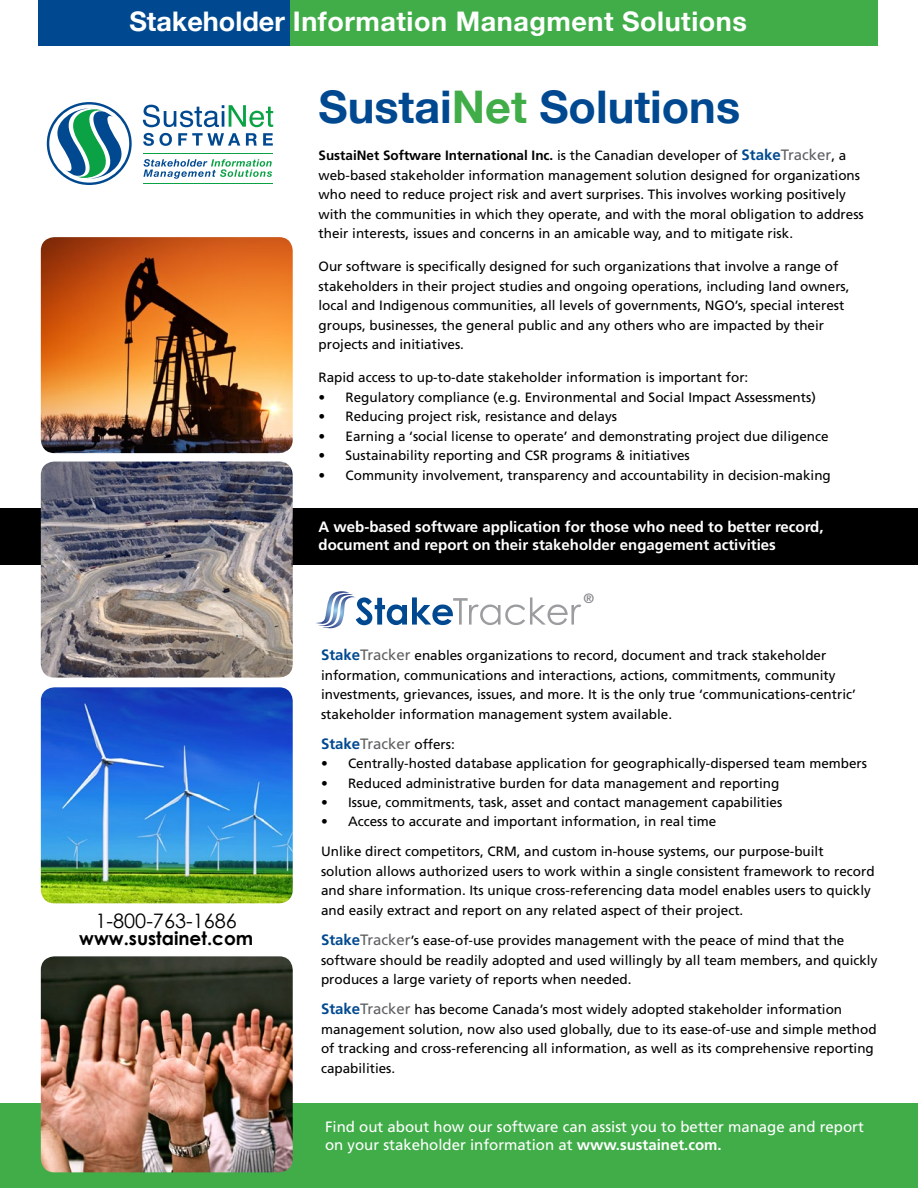
<style>
.page{position:relative;width:918px;height:1188px;background:#fff}
.page>*{position:absolute;margin:0;border:0;box-sizing:border-box;transform-origin:0 0}
.t1{font:700 45px "Helvetica Neue";color:#004990}
.t2{font:700 27px "Helvetica Neue";letter-spacing:.02em;color:#fff}
.t3{font:19.95px "Century Gothic";color:#000}
.t4{font:700 18.6px "Century Gothic";color:#000}
.t5{font:700 15px/18px "Frutiger";color:#fff}
.t6{font:15px/18px "Frutiger";color:#fff}
.t7{font:15px "Frutiger";color:#5f6062}
.t8{font:13.5px/19.5px "Frutiger";color:#000}
.t9{font:13.5px "Frutiger";color:#808285}
.s1{color:#41ad49}
.s2{font-weight:700}
.s3{font-weight:700;font-size:15px;color:#004990}
.s4{font-size:15px;color:#5f6062}
.s5{font-weight:700;color:#004990}
.s6{font-size:13.5px;color:#000}
</style>
<div class="page">
<svg style="left:316px;top:591px;width:265px;height:38px"></svg>
<div style="left:0;top:509px;width:918px;height:56px;background:#000"></div>
<div style="left:38px;top:0;width:252px;height:45px;background:#004990"></div>
<div style="left:290px;top:0;width:588px;height:45px;background:#41ad49"></div>
<div style="left:0;top:1104px;width:918px;height:84px;background:#41ad49"></div>
<img style="left:41px;top:237px;width:252px;height:216px">
<img style="left:41px;top:956px;width:252px;height:216px">
<img style="left:41px;top:687px;width:252px;height:216px">
<img style="left:41px;top:462px;width:252px;height:216px">
<svg style="left:47px;top:102px;width:85px;height:83px"></svg>
<svg style="left:49px;top:104px;width:80px;height:79px"></svg>
<svg style="left:50px;top:107px;width:79px;height:73px"></svg>
<svg style="left:143px;top:105px;width:130px;height:22px"></svg>
<svg style="left:143px;top:133px;width:29px;height:13px"></svg>
<svg style="left:178px;top:133px;width:62px;height:13px"></svg>
<svg style="left:246px;top:133px;width:11px;height:13px"></svg>
<svg style="left:263px;top:133px;width:10px;height:13px"></svg>
<hr style="left:143px;top:153px;width:130px;height:1px;background:#0aa245">
<hr style="left:143px;top:183px;width:130px;height:1px;background:#0aa245">
<svg style="left:143px;top:159px;width:129px;height:20px"></svg>
<h2 class="t2" style="left:129px;top:0;width:619px">Stakeholder Information Managment Solutions</h2>
<h1 class="t1" style="left:319px;top:72px;width:423px">Sustai<span class="s1">Net</span> Solutions</h1>
<p class="t8" style="left:319px;top:146px;width:547px"><span class="s2">SustaiNet Software International Inc.</span> is the Canadian developer of <span class="s3">Stake</span><span class="s4">Tracker</span>, a web-based stakeholder information management solution designed for organizations who need to reduce project risk and avert surprises. This involves working positively with the communities in which they operate, and with the moral obligation to address their interests, issues and concerns in an amicable way, and to mitigate risk.</p>
<p class="t8" style="left:319px;top:257px;width:533px">Our software is specifically designed for such organizations that involve a range of stakeholders in their project studies and ongoing operations, including land owners, local and Indigenous communities, all levels of governments, NGO’s, special interest groups, businesses, the general public and any others who are impacted by their projects and initiatives.</p>
<p class="t8" style="left:319px;top:368px;width:431px">Rapid access to up-to-date stakeholder information is important for:</p>
<p class="t8" style="left:319px;top:387px;width:499px">• Regulatory compliance (e.g. Environmental and Social Impact Assessments)</p>
<p class="t8" style="left:319px;top:407px;width:300px">• Reducing project risk, resistance and delays</p>
<p class="t8" style="left:319px;top:426px;width:512px">• Earning a ‘social license to operate’ and demonstrating project due diligence</p>
<p class="t8" style="left:319px;top:446px;width:373px">• Sustainability reporting and CSR programs &amp; initiatives</p>
<p class="t8" style="left:319px;top:465px;width:514px">• Community involvement, transparency and accountability in decision-making</p>
<p class="t5" style="left:319px;top:518px;width:507px">A web-based software application for those who need to better record, document and report on their stakeholder engagement activities</p>
<h3 class="t3" style="left:96px;top:909px;width:143px">1-800-763-1686</h3>
<h3 class="t4" style="left:79px;top:927px;width:176px">www.sustainet.com</h3>
<p class="t9" style="left:584px;top:591px;width:12px">®</p>
<p class="t8" style="left:321px;top:645px;width:536px"><span class="s3">Stake</span><span class="s4">Tracker</span> enables organizations to record, document and track stakeholder information, communications and interactions, actions, commitments, community investments, grievances, issues, and more. It is the only true ‘communications-centric’ stakeholder information management system available.</p>
<p class="t7" style="left:321px;top:734px;width:135px"><span class="s5">Stake</span>Tracker <span class="s6">offers:</span></p>
<p class="t8" style="left:321px;top:753px;width:548px">• Centrally-hosted database application for geographically-dispersed team members</p>
<p class="t8" style="left:321px;top:773px;width:460px">• Reduced administrative burden for data management and reporting</p>
<p class="t8" style="left:321px;top:792px;width:463px">• Issue, commitments, task, asset and contact management capabilities</p>
<p class="t8" style="left:321px;top:812px;width:397px">• Access to accurate and important information, in real time</p>
<p class="t8" style="left:321px;top:842px;width:555px">Unlike direct competitors, CRM, and custom in-house systems, our purpose-built solution allows authorized users to work within a single consistent framework to record and share information. Its unique cross-referencing data model enables users to quickly and easily extract and report on any related aspect of their project.</p>
<p class="t8" style="left:321px;top:930px;width:558px"><span class="s3">Stake</span><span class="s4">Tracker</span>’s ease-of-use provides management with the peace of mind that the software should be readily adopted and used willingly by all team members, and quickly produces a large variety of reports when needed.</p>
<p class="t8" style="left:321px;top:999px;width:557px"><span class="s3">Stake</span><span class="s4">Tracker</span> has become Canada’s most widely adopted stakeholder information management solution, now also used globally, due to its ease-of-use and simple method of tracking and cross-referencing all information, as well as its comprehensive reporting capabilities.</p>
<p class="t6" style="left:325px;top:1117px;width:540px">Find out about how our software can assist you to better manage and report on your stakeholder information at <span class="s2">www.sustainet.com.</span></p>
</div>
